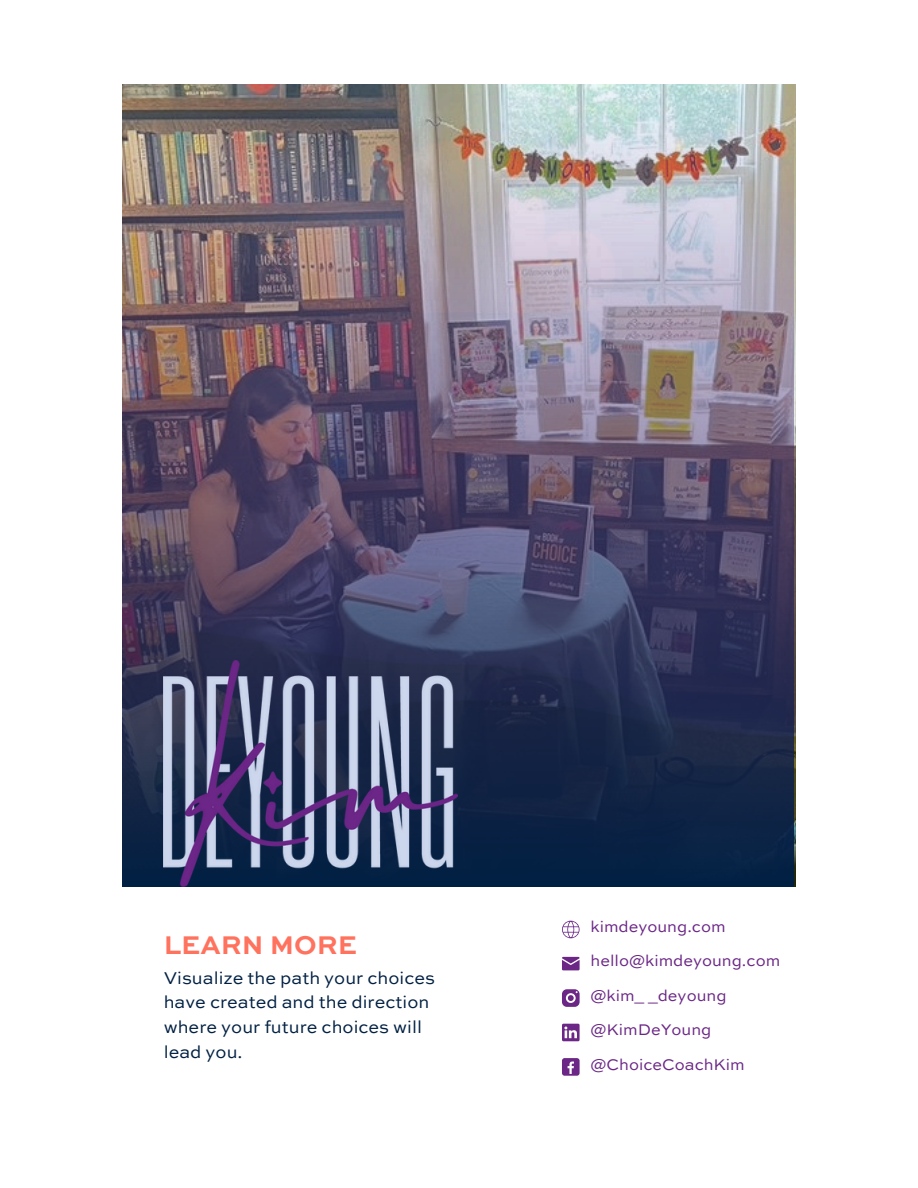
<style>
.page{position:relative;width:918px;height:1188px;background:#fff}
.page>*{position:absolute;margin:0;border:0;box-sizing:border-box;transform-origin:0 0}
.t1{font:700 27px "Sweet Sans Pro";color:#ff725e}
.t2{font:18px/24.8px "Sweet Sans Pro";color:#002043}
.t3{font:16.2px/34.3px "Sweet Sans Pro";color:#6b2686}
</style>
<div class="page">
<img style="left:123px;top:84px;width:670px;height:802px">
<img style="left:164px;top:660px;width:293px;height:227px">
<svg style="left:562px;top:921px;width:18px;height:17px"></svg>
<svg style="left:562px;top:957px;width:18px;height:13px"></svg>
<svg style="left:562px;top:989px;width:18px;height:18px"></svg>
<svg style="left:562px;top:1024px;width:18px;height:17px"></svg>
<div style="left:562px;top:1058px;width:18px;height:18px;background:#6b2686;border-radius:3px"></div>
<svg style="left:568px;top:1062px;width:6px;height:12px"></svg>
<h1 class="t1" style="left:164px;top:925px;width:195px">LEARN MORE</h1>
<p class="t2" style="left:164px;top:965px;width:273px">Visualize the path your choices have created and the direction where your future choices will lead you.</p>
<p class="t3" style="left:591px;top:909px;width:191px">kimdeyoung.com hello@kimdeyoung.com @kim_ _deyoung @KimDeYoung @ChoiceCoachKim</p>
</div>
